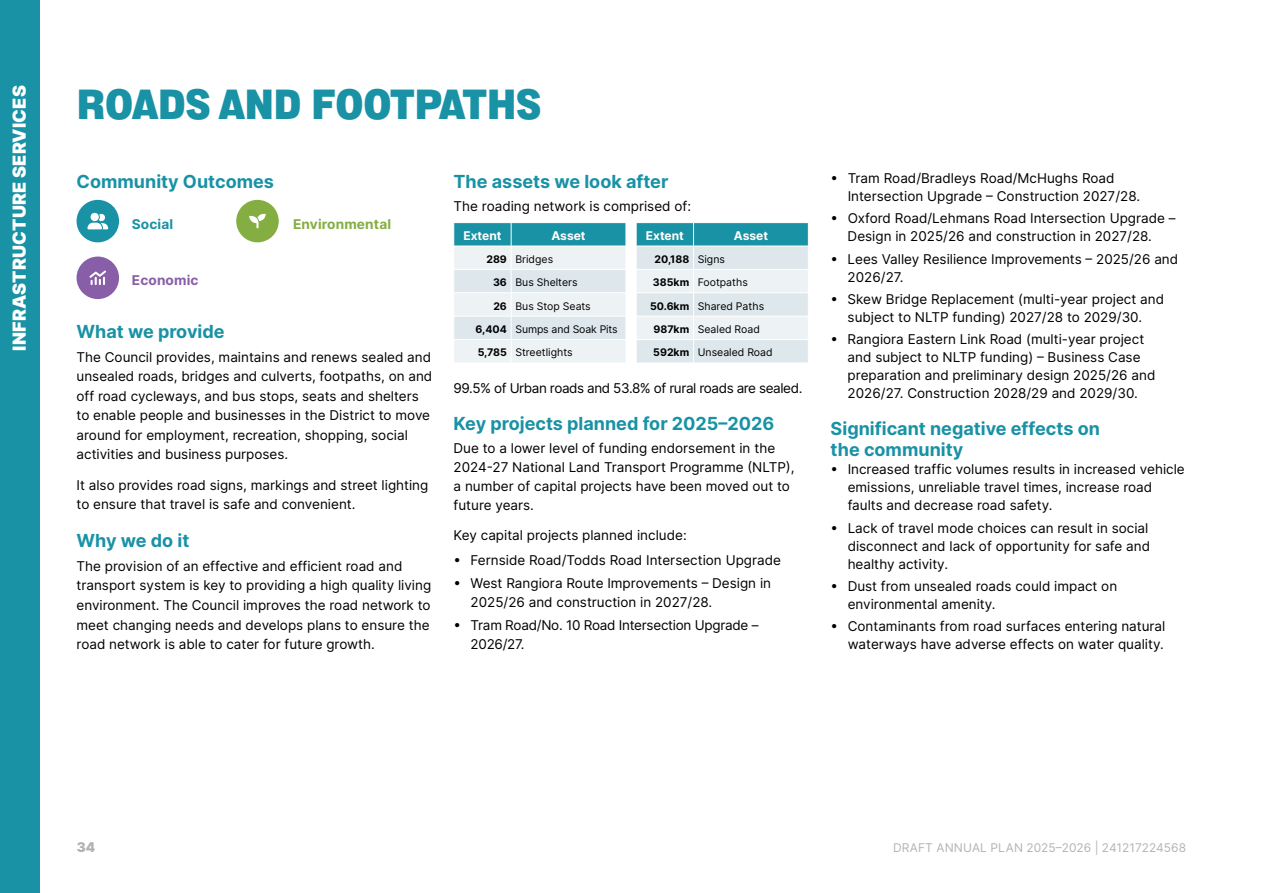
<style>
.page{position:relative;width:1263px;height:893px;background:#fff}
.page>*{position:absolute;margin:0;border:0;box-sizing:border-box;transform-origin:0 0}
.t1{font:900 42px "Lorimer No 2";letter-spacing:-.02em;color:#1992a5}
.t2{font:700 18px/21.6px "Inter";color:#1992a5}
.t3{font:900 18px "Inter";letter-spacing:.01em;color:#fff}
.t4{font:13.5px/18px "Inter";color:#000}
.t5{font:13.5px "Inter";letter-spacing:-.03em;color:#000}
.t6{font:13.5px/18.9px "Inter";letter-spacing:-.02em;color:#000}
.t7{font:700 13.5px "Inter";letter-spacing:.01em;color:#84ae41}
.t8{font:700 13.5px "Inter";letter-spacing:.01em;color:#885ea8}
.t9{font:700 13.5px "Inter";letter-spacing:.01em;color:#1992a5}
.t10{font:900 13.5px "Inter";color:#b1b4b6}
.t11{font:12px "Inter";color:#b1b4b6}
.t12{font:700 12px "Inter";color:#fff}
.t13{font:10.5px "Inter";color:#000}
.t14{font:700 10.5px "Inter";color:#000}
.s1{font-weight:700}
.s2{font-weight:400}
</style>
<div class="page">
<svg style="left:453px;top:223px;width:173px;height:139px;background:#c7e0e5"></svg>
<svg style="left:636px;top:223px;width:173px;height:140px;background:#c5dee4"></svg>
<div style="left:77px;top:257px;width:42px;height:42px;background:#885ea8;border-radius:50%"></div>
<svg style="left:90px;top:271px;width:16px;height:14px"></svg>
<div style="left:236px;top:200px;width:43px;height:42px;background:#84ae41;border-radius:50%"></div>
<svg style="left:249px;top:214px;width:17px;height:14px"></svg>
<div style="left:77px;top:200px;width:42px;height:42px;background:#1992a5;border-radius:50%"></div>
<svg style="left:87px;top:213px;width:21px;height:16px"></svg>
<div style="left:0;top:0;width:39px;height:893px;background:#1992a5"></div>
<h2 class="t3" style="left:6px;top:351px;width:267px;rotate:-90deg">INFRASTRUCTURE SERVICES</h2>
<h1 class="t1" style="left:77px;top:79px;width:467px">ROADS AND FOOTPATHS</h1>
<h2 class="t2" style="left:77px;top:170px;width:199px">Community Outcomes</h2>
<p class="t4" style="left:848px;top:169px;width:294px;text-indent:-17px">• Tram Road/Bradleys Road/McHughs Road<br>Intersection Upgrade – Construction 2027/28.</p>
<p class="t4" style="left:831px;top:209px;width:346px;text-align:center">• Oxford Road/Lehmans Road Intersection Upgrade –<br>Design in 2025/26 and construction in 2027/28.</p>
<p class="t4" style="left:848px;top:249px;width:332px;text-indent:-17px">• Lees Valley Resilience Improvements – 2025/26 and<br>2026/27.</p>
<p class="t4" style="left:831px;top:290px;width:335px;text-align:center">• Skew Bridge Replacement (multi-year project and subject to NLTP funding) 2027/28 to 2029/30.</p>
<p class="t4" style="left:848px;top:330px;width:309px;text-indent:-17px">• Rangiora Eastern Link Road (multi-year project and subject to NLTP funding) – Business Case preparation and preliminary design 2025/26 and 2026/27. Construction 2028/29 and 2029/30.</p>
<h2 class="t2" style="left:831px;top:417px;width:271px">Significant negative effects on the community</h2>
<p class="t4" style="left:848px;top:460px;width:339px;text-indent:-17px">• Increased traffic volumes results in increased vehicle emissions, unreliable travel times, increase road faults and decrease road safety.</p>
<p class="t4" style="left:848px;top:518px;width:304px;text-indent:-17px">• Lack of travel mode choices can result in social disconnect and lack of opportunity for safe and healthy activity.</p>
<p class="t4" style="left:848px;top:577px;width:271px;text-indent:-17px">• Dust from unsealed roads could impact on environmental amenity.</p>
<p class="t4" style="left:831px;top:617px;width:336px;text-align:right">• Contaminants from road surfaces entering natural waterways have adverse effects on water quality.</p>
<h2 class="t2" style="left:454px;top:170px;width:216px">The assets we look after</h2>
<p class="t4" style="left:454px;top:197px;width:239px">The roading network is comprised of:</p>
<p class="t12" style="left:463px;top:227px;width:40px">Extent</p>
<p class="t12" style="left:551px;top:227px;width:36px">Asset</p>
<p class="t13" style="left:486px;top:251px;width:68px"><span class="s1">289</span> Bridges</p>
<p class="t13" style="left:493px;top:275px;width:86px"><span class="s1">36</span> Bus Shelters</p>
<p class="t13" style="left:493px;top:298px;width:99px"><span class="s1">26</span> Bus Stop Seats</p>
<p class="t13" style="left:476px;top:321px;width:144px"><span class="s1">6,404</span> Sumps and Soak Pits</p>
<p class="t13" style="left:478px;top:345px;width:96px"><span class="s1">5,785</span> Streetlights</p>
<p class="t9" style="left:132px;top:214px;width:43px">Social</p>
<p class="t7" style="left:293px;top:214px;width:100px">Environmental</p>
<p class="t12" style="left:646px;top:227px;width:40px">Extent</p>
<p class="t12" style="left:734px;top:227px;width:36px">Asset</p>
<p class="t14" style="left:654px;top:251px;width:72px">20,188 <span class="s2">Signs</span></p>
<p class="t13" style="left:653px;top:275px;width:96px"><span class="s1">385km</span> Footpaths</p>
<p class="t13" style="left:650px;top:298px;width:115px"><span class="s1">50.6km</span> Shared Paths</p>
<p class="t13" style="left:653px;top:321px;width:108px"><span class="s1">987km</span> Sealed Road</p>
<p class="t13" style="left:653px;top:345px;width:121px"><span class="s1">592km</span> Unsealed Road</p>
<p class="t5" style="left:454px;top:378px;width:350px">99.5% of Urban roads and 53.8% of rural roads are sealed.</p>
<h2 class="t2" style="left:454px;top:412px;width:322px">Key projects planned for 2025–2026</h2>
<p class="t4" style="left:454px;top:439px;width:343px;line-height:18.9px">Due to a lower level of funding endorsement in the 2024-27 National Land Transport Programme (NLTP), a number of capital projects have been moved out to future years.</p>
<p class="t4" style="left:454px;top:525px;width:235px">Key capital projects planned include:</p>
<p class="t4" style="left:454px;top:551px;width:329px">• Fernside Road/Todds Road Intersection Upgrade</p>
<p class="t4" style="left:471px;top:573px;width:302px;line-height:18.9px;text-indent:-17px">• West Rangiora Route Improvements – Design in<br>2025/26 and construction in 2027/28.</p>
<p class="t6" style="left:471px;top:615px;width:289px;text-indent:-17px">• Tram Road/No. 10 Road Intersection Upgrade –<br>2026/27.</p>
<p class="t8" style="left:132px;top:270px;width:68px">Economic</p>
<h2 class="t2" style="left:77px;top:320px;width:150px">What we provide</h2>
<p class="t4" style="left:77px;top:347px;width:357px;line-height:19.5px">The Council provides, maintains and renews sealed and unsealed roads, bridges and culverts, footpaths, on and off road cycleways, and bus stops, seats and shelters to enable people and businesses in the District to move around for employment, recreation, shopping, social activities and business purposes.</p>
<p class="t4" style="left:77px;top:475px;width:353px;line-height:19.5px">It also provides road signs, markings and street lighting to ensure that travel is safe and convenient.</p>
<h2 class="t2" style="left:77px;top:529px;width:114px">Why we do it</h2>
<p class="t4" style="left:77px;top:556px;width:356px;line-height:19.5px">The provision of an effective and efficient road and transport system is key to providing a high quality living environment. The Council improves the road network to meet changing needs and develops plans to ensure the road network is able to cater for future growth.</p>
<p class="t10" style="left:77px;top:837px;width:20px">34</p>
<p class="t11" style="left:893px;top:839px;width:294px">DRAFT ANNUAL PLAN 2025–2026 | 241217224568</p>
</div>
